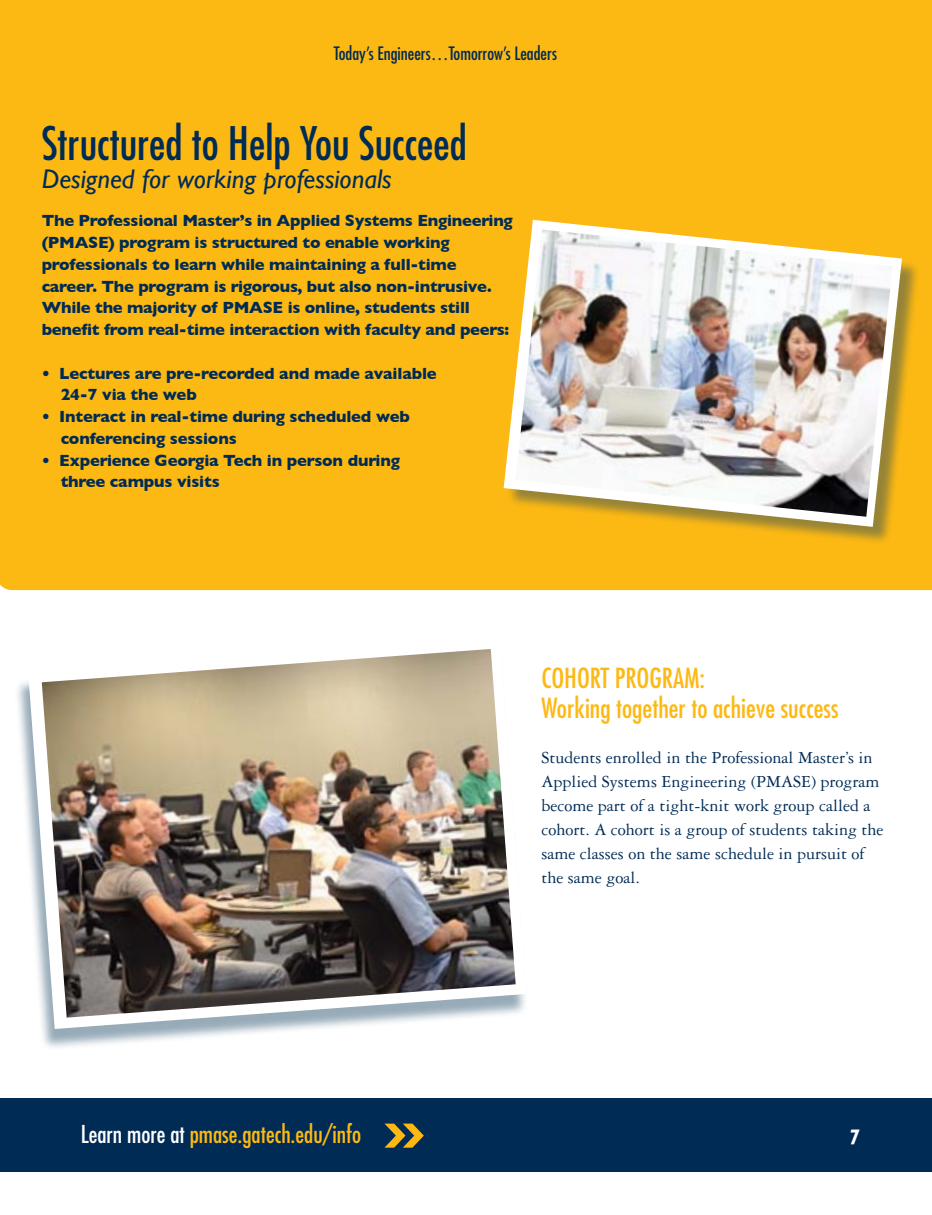
<style>
.page{position:relative;width:932px;height:1215px;background:#fff}
.page>*{position:absolute;margin:0;border:0;box-sizing:border-box;transform-origin:0 0}
.t1{font:condensed 45px "Futura Std";color:#002b55}
.t2{font:condensed 27px/30px "Futura Std";color:#fdb913}
.t3{font:italic 27px "Gill Sans";color:#002b55}
.t4{font:condensed 24px "Futura Std";color:#fdb913}
.t5{font:italic 700 21px "Gill Sans";color:#fff}
.t6{font:18px/24px "Garamond 3 LT Std";color:#002b55}
.t7{font:condensed 18px "Futura Std";color:#002b55}
.t8{font:700 16.5px/21.8px "Gill Sans";letter-spacing:-.015em;color:#002b55}
.s1{color:#fff}
</style>
<div class="page">
<div style="left:0;top:1098px;width:932px;height:74px;background:#002b55"></div>
<svg style="left:384px;top:1124px;width:40px;height:24px"></svg>
<div style="left:0;top:0;width:932px;height:76px;background:#fdb913"></div>
<div style="left:0;top:58px;width:931px;height:385px;background:#fdb913"></div>
<div style="left:0;top:443px;width:932px;height:147px;background:#fdb913"></div>
<div style="left:506px;top:222px;width:414px;height:323px;background:#174362;opacity:.45"></div>
<svg style="left:503px;top:220px;width:399px;height:307px;background:#edba39"></svg>
<img style="left:515px;top:230px;width:377px;height:287px">
<div style="left:14px;top:644px;width:513px;height:407px;background:#174362;opacity:.45"></div>
<svg style="left:28px;top:644px;width:498px;height:385px"></svg>
<img style="left:42px;top:649px;width:473px;height:369px">
<p class="t7" style="left:334px;top:42px;width:224px">Today’s Engineers…Tomorrow’s Leaders</p>
<h1 class="t1" style="left:42px;top:117px;width:426px">Structured to Help You Succeed</h1>
<h2 class="t3" style="left:42px;top:164px;width:351px">Designed for working professionals</h2>
<p class="t8" style="left:42px;top:210px;width:472px">The Professional Master’s in Applied Systems Engineering (PMASE) program is structured to enable working professionals to learn while maintaining a full-time career. The program is rigorous, but also non-intrusive.<br>While the majority of PMASE is online, students still benefit from real-time interaction with faculty and peers:</p>
<p class="t8" style="left:61px;top:362px;width:377px;text-indent:-19px">• Lectures are pre-recorded and made available<br>24-7 via the web</p>
<p class="t8" style="left:61px;top:406px;width:351px;text-indent:-19px">• Interact in real-time during scheduled web conferencing sessions</p>
<p class="t8" style="left:61px;top:449px;width:341px;text-indent:-19px">• Experience Georgia Tech in person during three campus visits</p>
<h2 class="t2" style="left:541px;top:663px;width:298px">Cohort Program:<br>Working together to achieve success</h2>
<p class="t6" style="left:541px;top:746px;width:343px">Students enrolled in the Professional Master’s in Applied Systems Engineering (PMASE) program become part of a tight-knit work group called a cohort. A cohort is a group of students taking the same classes on the same schedule in pursuit of the same goal.</p>
<h3 class="t4" style="left:81px;top:1120px;width:282px"><span class="s1">Learn more at</span> pmase.gatech.edu/info</h3>
<p class="t5" style="left:848px;top:1124px;width:13px">7</p>
</div>
